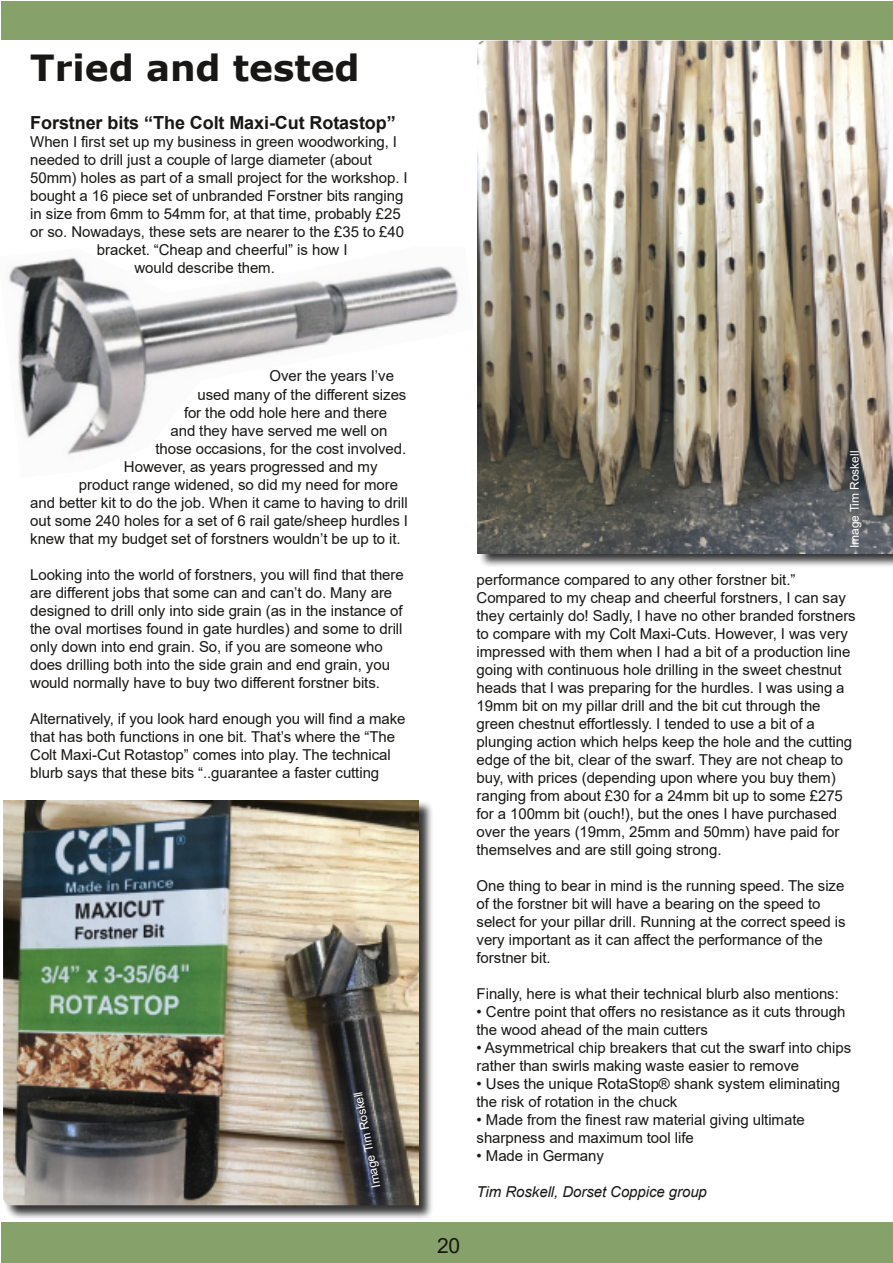
<style>
.page{position:relative;width:893px;height:1263px;background:#fff}
.page>*{position:absolute;margin:0;border:0;box-sizing:border-box;transform-origin:0 0}
.t1{font:700 36px "Verdana";color:#181715}
.t2{font:21px "Arial";color:#181715}
.t3{font:700 18px "Arial";letter-spacing:-.005em;color:#181715}
.t4{font:15px/18px "Arial";letter-spacing:-.005em;color:#181715}
.t5{font:italic 15px "Arial";letter-spacing:-.005em;color:#181715}
.t6{font:12px "Arial";letter-spacing:-.005em;color:#fff}
</style>
<div class="page">
<div style="left:1px;top:1222px;width:891px;height:41px;background:#86a169"></div>
<div style="left:1px;top:1px;width:891px;height:38px;background:#86a169"></div>
<img style="left:8px;top:257px;width:451px;height:198px">
<svg style="left:6px;top:800px;width:426px;height:419px;background:#908f8d"></svg>
<img style="left:3px;top:800px;width:415px;height:405px">
<svg style="left:477px;top:49px;width:416px;height:517px;background:#8b8b8b"></svg>
<img style="left:478px;top:41px;width:415px;height:513px">
<h1 class="t1" style="left:30px;top:45px;width:331px">Tried and tested</h1>
<p class="t3" style="left:30px;top:113px;width:367px">Forstner bits “The Colt Maxi-Cut Rotastop”</p>
<p class="t4" style="left:30px;top:133px;width:368px">When I first set up my business in green woodworking, I</p>
<p class="t4" style="left:30px;top:151px;width:343px">needed to drill just a couple of large diameter (about</p>
<p class="t4" style="left:30px;top:169px;width:379px">50mm) holes as part of a small project for the workshop. I</p>
<p class="t4" style="left:30px;top:187px;width:375px">bought a 16 piece set of unbranded Forstner bits ranging</p>
<p class="t4" style="left:30px;top:205px;width:372px">in size from 6mm to 54mm for, at that time, probably £25</p>
<p class="t4" style="left:30px;top:223px;width:375px">or so. Nowadays, these sets are nearer to the £35 to £40</p>
<p class="t4" style="left:97px;top:241px;width:252px">bracket. “Cheap and cheerful” is how I</p>
<p class="t4" style="left:134px;top:259px;width:142px">would describe them.</p>
<p class="t4" style="left:269px;top:367px;width:126px">Over the years I’ve</p>
<p class="t4" style="left:197px;top:385px;width:210px">used many of the different sizes</p>
<p class="t4" style="left:184px;top:403px;width:205px">for the odd hole here and there</p>
<p class="t4" style="left:170px;top:421px;width:218px">and they have served me well on</p>
<p class="t4" style="left:155px;top:439px;width:252px">those occasions, for the cost involved.</p>
<p class="t4" style="left:124px;top:457px;width:255px">However, as years progressed and my</p>
<p class="t4" style="left:79px;top:475px;width:320px">product range widened, so did my need for more</p>
<p class="t4" style="left:30px;top:493px;width:379px">and better kit to do the job. When it came to having to drill</p>
<p class="t4" style="left:30px;top:511px;width:379px">out some 240 holes for a set of 6 rail gate/sheep hurdles I</p>
<p class="t4" style="left:30px;top:529px;width:372px">knew that my budget set of forstners wouldn’t be up to it.</p>
<p class="t4" style="left:30px;top:565px;width:375px">Looking into the world of forstners, you will find that there are different jobs that some can and can’t do. Many are designed to drill only into side grain (as in the instance of the oval mortises found in gate hurdles) and some to drill only down into end grain. So, if you are someone who does drilling both into the side grain and end grain, you would normally have to buy two different forstner bits.</p>
<p class="t4" style="left:30px;top:709px;width:377px">Alternatively, if you look hard enough you will find a make that has both functions in one bit. That’s where the “The Colt Maxi-Cut Rotastop” comes into play. The technical blurb says that these bits “..guarantee a faster cutting</p>
<p class="t6" style="left:370px;top:1189px;width:99px;rotate:-101deg">mI age T mi Roskell</p>
<h2 class="t2" style="left:437px;top:1233px;width:25px">20</h2>
<p class="t6" style="left:848px;top:548px;width:99px;rotate:-90deg">Image Tim Roskell</p>
<p class="t4" style="left:477px;top:571px;width:381px">performance compared to any other forstner bit.” Compared to my cheap and cheerful forstners, I can say they certainly do! Sadly, I have no other branded forstners to compare with my Colt Maxi-Cuts. However, I was very impressed with them when I had a bit of a production line going with continuous hole drilling in the sweet chestnut heads that I was preparing for the hurdles. I was using a 19mm bit on my pillar drill and the bit cut through the green chestnut effortlessly. I tended to use a bit of a plunging action which helps keep the hole and the cutting edge of the bit, clear of the swarf. They are not cheap to buy, with prices (depending upon where you buy them) ranging from about £30 for a 24mm bit up to some £275 for a 100mm bit (ouch!), but the ones I have purchased over the years (19mm, 25mm and 50mm) have paid for themselves and are still going strong.</p>
<p class="t4" style="left:477px;top:877px;width:370px">One thing to bear in mind is the running speed. The size of the forstner bit will have a bearing on the speed to select for your pillar drill. Running at the correct speed is very important as it can affect the performance of the forstner bit.</p>
<p class="t4" style="left:477px;top:985px;width:364px">Finally, here is what their technical blurb also mentions:</p>
<p class="t4" style="left:477px;top:1003px;width:370px">• Centre point that offers no resistance as it cuts through the wood ahead of the main cutters</p>
<p class="t4" style="left:477px;top:1039px;width:376px">• Asymmetrical chip breakers that cut the swarf into chips rather than swirls making waste easier to remove</p>
<p class="t4" style="left:477px;top:1075px;width:365px">• Uses the unique RotaStop® shank system eliminating the risk of rotation in the chuck</p>
<p class="t4" style="left:477px;top:1111px;width:330px">• Made from the finest raw material giving ultimate sharpness and maximum tool life</p>
<p class="t4" style="left:477px;top:1147px;width:129px">• Made in Germany</p>
<p class="t5" style="left:477px;top:1183px;width:232px">Tim Roskell, Dorset Coppice group</p>
</div>
